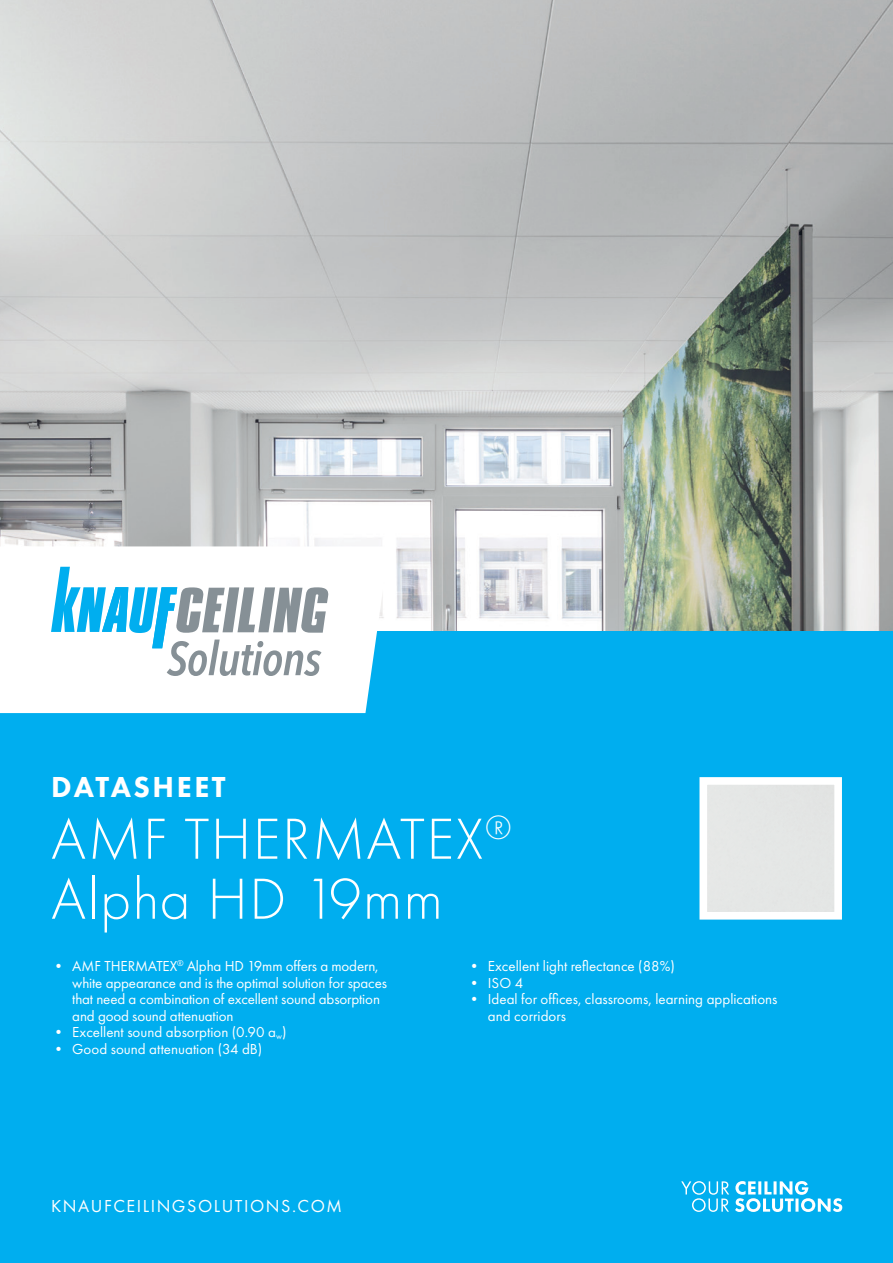
<style>
.page{position:relative;width:893px;height:1263px;background:#fff}
.page>*{position:absolute;margin:0;border:0;box-sizing:border-box;transform-origin:0 0}
.t1{font:300 60px/60px "Futura PT";letter-spacing:.025em;color:#fff}
.t2{font:800 30px "Futura PT";letter-spacing:.085em;color:#fff}
.t3{font:18px "Futura PT";letter-spacing:.085em;color:#fff}
.t4{font:15px/16.5px "Futura PT";letter-spacing:-.01em;color:#fff}
</style>
<div class="page">
<img style="left:0;top:0;width:893px;height:631px">
<div style="left:0;top:631px;width:893px;height:632px;background:#00aeef"></div>
<svg style="left:699px;top:777px;width:143px;height:143px"></svg>
<svg style="left:681px;top:1181px;width:161px;height:31px"></svg>
<div style="left:0;top:546px;width:389px;height:167px;background:#fff"></div>
<svg style="left:51px;top:567px;width:278px;height:109px"></svg>
<h2 class="t2" style="left:51px;top:769px;width:176px">DATASHEET</h2>
<h1 class="t1" style="left:51px;top:809px;width:462px">AMF THERMATEX<sup>®<br></sup>Alpha HD 19mm</h1>
<p class="t4" style="left:72px;top:958px;width:316px;text-indent:-21px">• AMF THERMATEX<sup>®</sup> Alpha HD 19mm offers a modern, white appearance and is the optimal solution for spaces that need a combination of excellent sound absorption and good sound attenuation</p>
<p class="t4" style="left:51px;top:1024px;width:237px">• Excellent sound absorption (0.90 a<sub>w</sub>)</p>
<p class="t4" style="left:51px;top:1041px;width:213px">• Good sound attenuation (34 dB)</p>
<p class="t3" style="left:51px;top:1195px;width:292px">KNAUFCEILINGSOLUTIONS.COM</p>
<p class="t4" style="left:467px;top:958px;width:210px">• Excellent light reflectance (88%)</p>
<p class="t4" style="left:467px;top:975px;width:58px">• ISO 4</p>
<p class="t4" style="left:488px;top:991px;width:291px;text-indent:-21px">• Ideal for offices, classrooms, learning applications and corridors</p>
</div>
